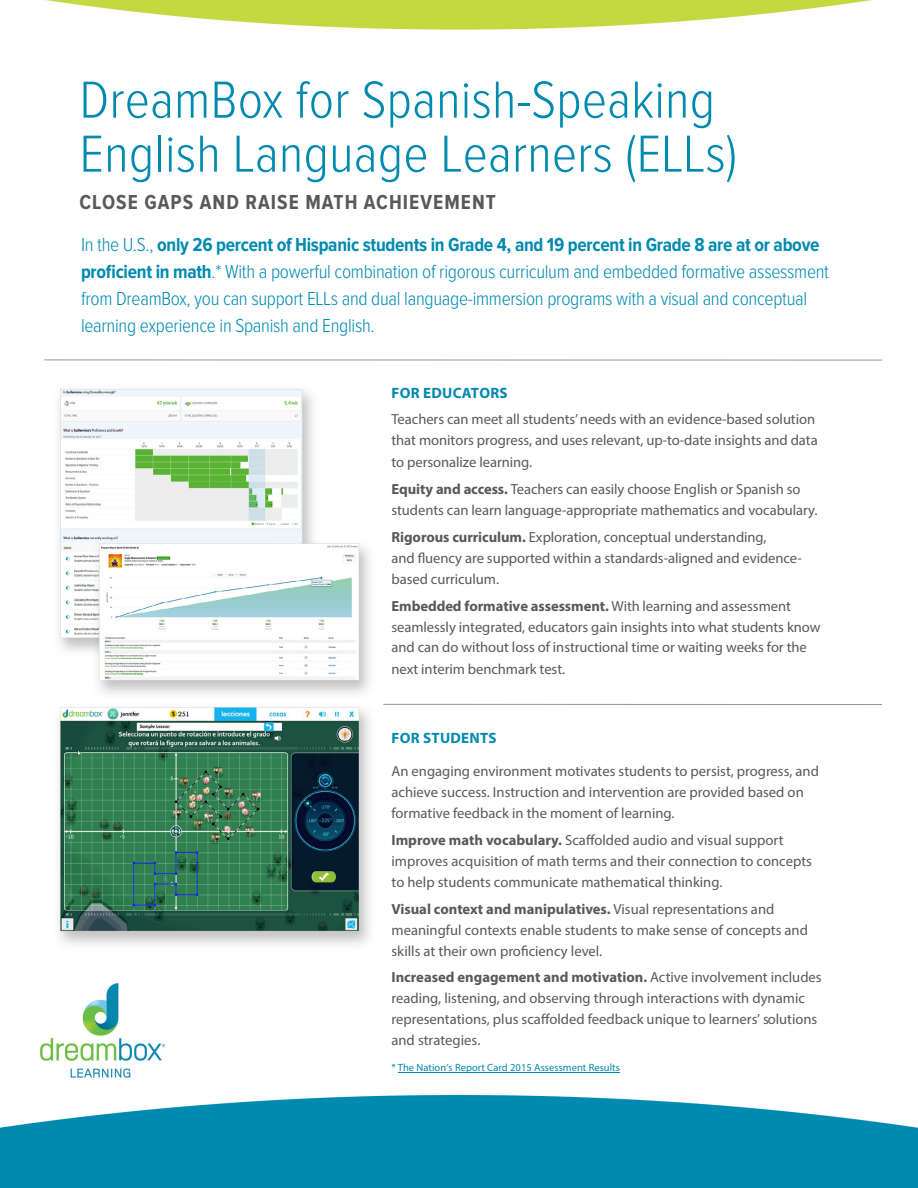
<style>
.page{position:relative;width:918px;height:1188px;background:#fff}
.page>*{position:absolute;margin:0;border:0;box-sizing:border-box;transform-origin:0 0}
.t1{font:300 54px/54px "Proxima Nova Cond";letter-spacing:.005em;color:#008ab0}
.t2{font:700 21px "Proxima Nova Cond";letter-spacing:.05em;color:#58595b}
.t3{font:300 19.5px/27px "Proxima Nova Cond";letter-spacing:-.015em;color:#008ab0}
.t4{font:700 15px "Myriad Pro";letter-spacing:.02em;color:#008ab0}
.t5{font:14.7px/21px "Myriad Pro";letter-spacing:-.005em;color:#58595b}
.t6{font:10.5px "Myriad Pro";letter-spacing:.005em;color:#008ab0}
.s1{font-weight:700}
</style>
<div class="page">
<img style="left:0;top:0;width:918px;height:1188px">
<hr style="left:44px;top:360px;width:838px;height:1px;background:#939598">
<hr style="left:398px;top:1072px;width:222px;height:1px;background:#008ab0">
<img style="left:52px;top:375px;width:333px;height:589px">
<hr style="left:383px;top:704px;width:499px;height:1px;background:#939598">
<h1 class="t1" style="left:80px;top:75px;width:659px">DreamBox for Spanish-Speaking<br>English Language Learners (ELLs)</h1>
<h2 class="t2" style="left:80px;top:193px;width:418px">CLOSE GAPS AND RAISE MATH ACHIEVEMENT</h2>
<p class="t3" style="left:81px;top:231px;width:750px">In the U.S., <span class="s1">only 26 percent of Hispanic students in Grade 4, and 19 percent in Grade 8 are at or above proficient in math</span>.* With a powerful combination of rigorous curriculum and embedded formative assessment from DreamBox, you can support ELLs and dual language-immersion programs with a visual and conceptual learning experience in Spanish and English.</p>
<p class="t4" style="left:392px;top:383px;width:118px">FOR EDUCATORS</p>
<p class="t5" style="left:392px;top:409px;width:428px">Teachers can meet all students’needs with an evidence-based solution that monitors progress, and uses relevant, up-to-date insights and data to personalize learning.</p>
<p class="t5" style="left:392px;top:478px;width:428px"><span class="s1">Equity and access.</span> Teachers can easily choose English or Spanish so students can learn language-appropriate mathematics and vocabulary.</p>
<p class="t5" style="left:391px;top:526px;width:412px"><span class="s1">Rigorous curriculum.</span> Exploration, conceptual understanding,<br>and fluency are supported within a standards-aligned and evidence&shy;based curriculum.</p>
<p class="t5" style="left:392px;top:595px;width:431px"><span class="s1">Embedded formative assessment.</span> With learning and assessment seamlessly integrated, educators gain insights into what students know and can do without loss of instructional time or waiting weeks for the next interim benchmark test.</p>
<p class="t4" style="left:392px;top:728px;width:107px">FOR STUDENTS</p>
<p class="t5" style="left:392px;top:760px;width:429px">An engaging environment motivates students to persist, progress, and achieve success. Instruction and intervention are provided based on formative feedback in the moment of learning.</p>
<p class="t5" style="left:392px;top:829px;width:422px"><span class="s1">Improve math vocabulary.</span> Scaffolded audio and visual support improves acquisition of math terms and their connection to concepts to help students communicate mathematical thinking.</p>
<p class="t5" style="left:392px;top:898px;width:418px"><span class="s1">Visual context and manipulatives.</span> Visual representations and meaningful contexts enable students to make sense of concepts and skills at their own proficiency level.</p>
<p class="t5" style="left:392px;top:967px;width:432px"><span class="s1">Increased engagement and motivation.</span> Active involvement includes reading, listening, and observing through interactions with dynamic representations, plus scaffolded feedback unique to learners’ solutions and strategies.</p>
<p class="t6" style="left:392px;top:1061px;width:230px">* The Nation’s Report Card 2015 Assessment Results</p>
</div>
